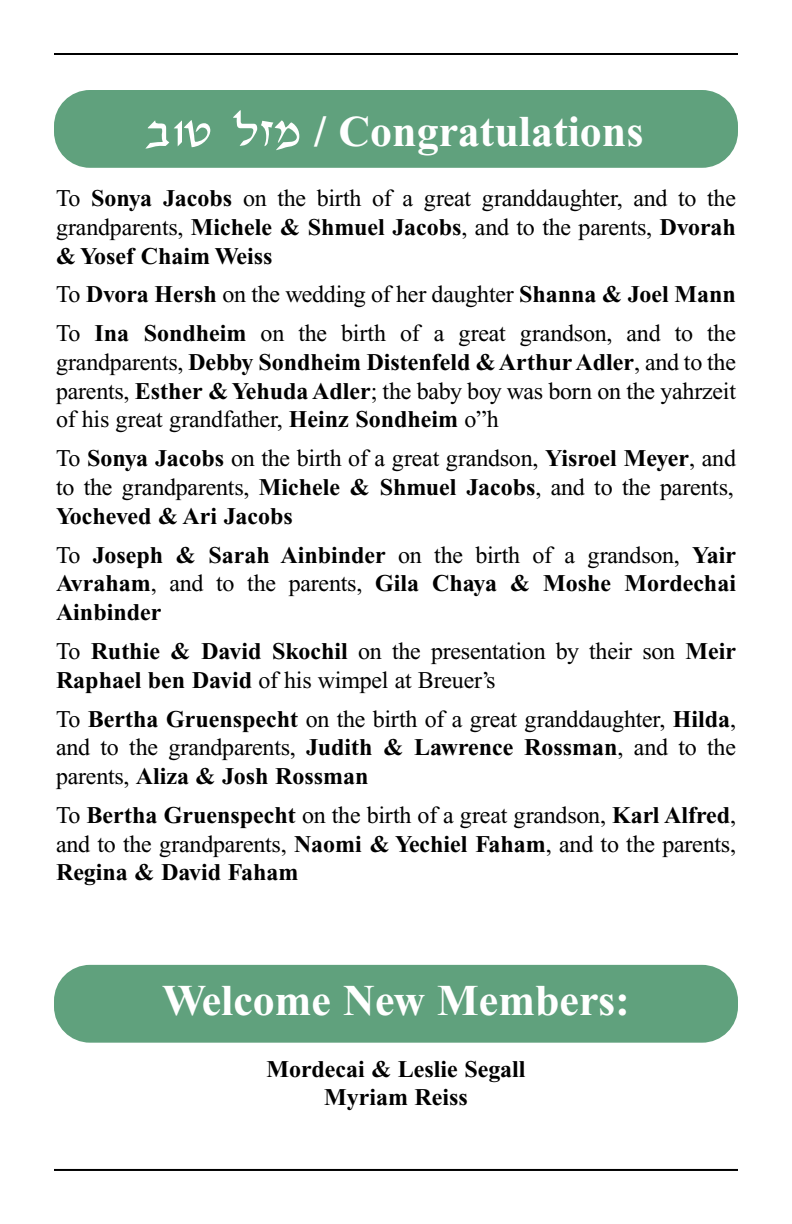
<style>
.page{position:relative;width:792px;height:1224px;background:#fff}
.page>*{position:absolute;margin:0;border:0;box-sizing:border-box;transform-origin:0 0}
.t1{font:700 44px "Times New Roman";color:#fff}
.t2{font:24px/28.8px "Times New Roman";letter-spacing:-.01em;color:#000;text-align:justify}
.t3{font:700 24px/28.8px "Times New Roman";color:#000;text-align:justify}
.s1{font-family:"Yerushalmy English";font-weight:400;font-size:52px}
.s2{font-weight:700}
.s3{font-weight:400}
</style>
<div class="page">
<hr style="left:54px;top:1169px;width:684px;height:2px;background:#000">
<hr style="left:54px;top:53px;width:684px;height:2px;background:#000">
<div style="left:54px;top:90px;width:684px;height:78px;background:#60a17d;border-radius:36px"></div>
<div style="left:54px;top:965px;width:684px;height:78px;background:#60a17d;border-radius:36px"></div>
<h1 class="t1" style="left:148px;top:116px;width:497px"><span class="s1">cuy kzn</span> / Congratulations</h1>
<p class="t2" style="left:56px;top:186px;width:682px">To <span class="s2">Sonya Jacobs</span> on the birth of a great granddaughter, and to the grandparents, <span class="s2">Michele &amp; Shmuel Jacobs</span>, and to the parents, <span class="s2">Dvorah &amp; Yosef Chaim Weiss</span></p>
<p class="t2" style="left:56px;top:277px;width:682px;line-height:38.8px">To <span class="s2">Dvora Hersh</span> on the wedding of her daughter <span class="s2">Shanna &amp; Joel Mann<br></span>To <span class="s2">Ina Sondheim</span> on the birth of a great grandson, and to the</p>
<p class="t2" style="left:56px;top:350px;width:682px">grandparents, <span class="s2">Debby Sondheim Distenfeld &amp;ArthurAdler</span>, and to the parents, <span class="s2">Esther &amp;Yehuda Adler</span>; the baby boy was born on the yahrzeit of his great grandfather, <span class="s2">Heinz Sondheim</span> o”h</p>
<p class="t2" style="left:56px;top:446px;width:682px">To <span class="s2">Sonya Jacobs</span> on the birth of a great grandson, <span class="s2">Yisroel Meyer</span>, and to the grandparents, <span class="s2">Michele &amp; Shmuel Jacobs</span>, and to the parents, <span class="s2">Yocheved &amp; Ari Jacobs</span></p>
<p class="t3" style="left:56px;top:543px;width:682px"><span class="s3">To</span> Joseph &amp; Sarah Ainbinder <span class="s3">on the birth of a grandson,</span> Yair Avraham<span class="s3">, and to the parents,</span> Gila Chaya &amp; Moshe Mordechai Ainbinder</p>
<p class="t2" style="left:56px;top:639px;width:682px">To <span class="s2">Ruthie &amp; David Skochil</span> on the presentation by their son <span class="s2">Meir<br>Raphael ben David</span> of his wimpel at Breuer’s</p>
<p class="t2" style="left:56px;top:707px;width:682px">To <span class="s2">Bertha Gruenspecht</span> on the birth of a great granddaughter, <span class="s2">Hilda</span>, and to the grandparents, <span class="s2">Judith &amp; Lawrence Rossman</span>, and to the parents, <span class="s2">Aliza &amp; Josh Rossman</span></p>
<p class="t2" style="left:56px;top:803px;width:682px">To <span class="s2">Bertha Gruenspecht</span> on the birth of a great grandson, <span class="s2">Karl Alfred</span>, and to the grandparents, <span class="s2">Naomi &amp; Yechiel Faham</span>, and to the parents, <span class="s2">Regina &amp; David Faham</span></p>
<h1 class="t1" style="left:162px;top:986px;width:469px">Welcome New Members:</h1>
<p class="t3" style="left:266px;top:1057px;width:261px;line-height:28px;text-align:center">Mordecai &amp; Leslie Segall<br>Myriam Reiss</p>
</div>
